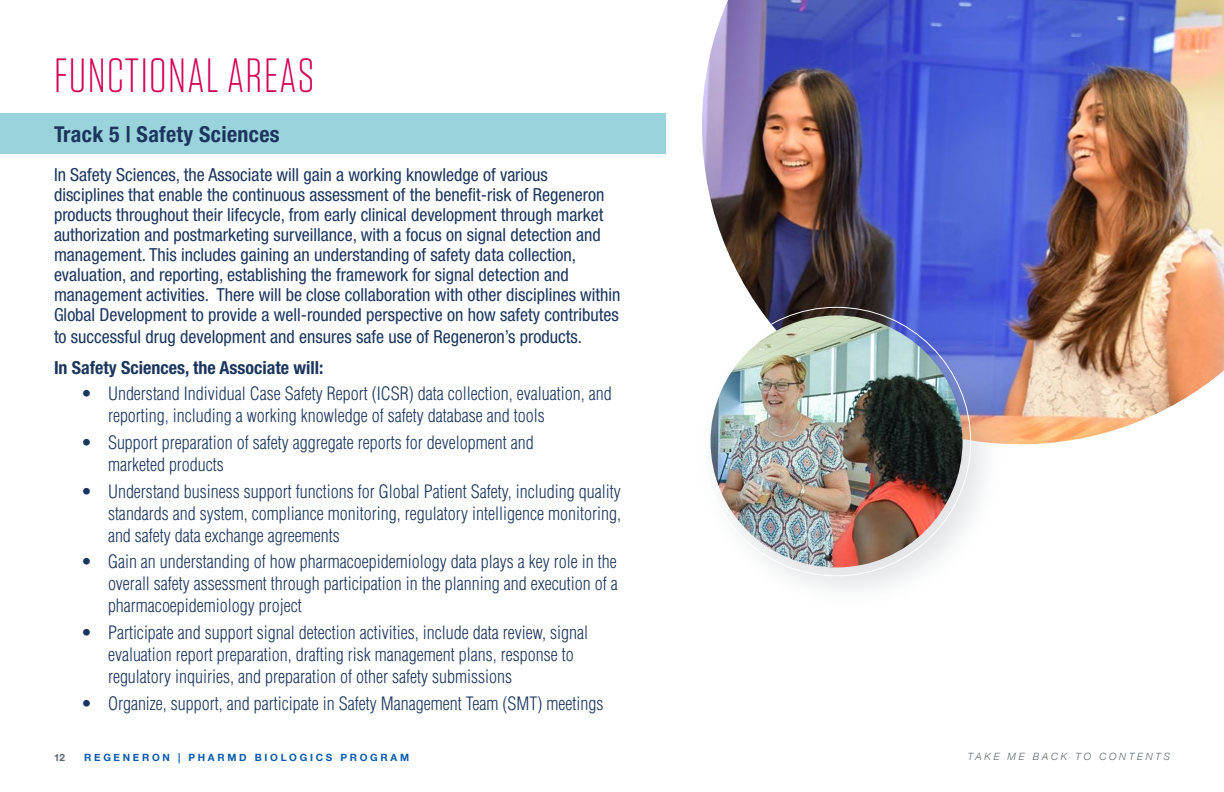
<style>
.page{position:relative;width:1224px;height:792px;background:#fff}
.page>*{position:absolute;margin:0;border:0;box-sizing:border-box;transform-origin:0 0}
.t1{font:300 48px "Tungsten";letter-spacing:.03em;color:#d30057}
.t2{font:700 condensed 22px "Helvetica Neue";letter-spacing:.015em;color:#1b365d}
.t3{font:300 condensed 18px/22px "Helvetica";color:#1b365d}
.t4{font:condensed 18px/20.2px "Helvetica Neue";color:#1b365d}
.t5{font:700 condensed 18px "Helvetica Neue";color:#1b365d}
.t6{font:700 10px "Helvetica Neue";letter-spacing:.27em;color:#065baa}
.t7{font:italic 300 10px "Helvetica Neue";letter-spacing:.27em;color:#596670}
.t8{font:700 10px "Helvetica Neue";color:#596670}
</style>
<div class="page">
<img style="left:702px;top:0;width:522px;height:444px">
<div style="left:696px;top:301px;width:310px;height:310px;background:#5b6770;opacity:.17"></div>
<img style="left:711px;top:315px;width:252px;height:252px;border-radius:126px">
<div style="left:0;top:114px;width:666px;height:40px;background:#9bd3dd"></div>
<h1 class="t1" style="left:54px;top:51px;width:262px">FUNCTIONAL AREAS</h1>
<p class="t2" style="left:54px;top:121px;width:227px">Track 5 | Safety Sciences</p>
<p class="t4" style="left:54px;top:165px;width:568px">In Safety Sciences, the Associate will gain a working knowledge of various disciplines that enable the continuous assessment of the benefit-risk of Regeneron products throughout their lifecycle, from early clinical development through market authorization and postmarketing surveillance, with a focus on signal detection and management. This includes gaining an understanding of safety data collection, evaluation, and reporting, establishing the framework for signal detection and management activities. There will be close collaboration with other disciplines within Global Development to provide a well-rounded perspective on how safety contributes to successful drug development and ensures safe use of Regeneron’s products.</p>
<p class="t5" style="left:54px;top:352px;width:271px">In Safety Sciences, the Associate will:</p>
<p class="t3" style="left:108px;top:383px;width:505px;text-indent:-27px">• Understand Individual Case Safety Report (ICSR) data collection, evaluation, and reporting, including a working knowledge of safety database and tools</p>
<p class="t3" style="left:108px;top:432px;width:427px;text-indent:-27px">• Support preparation of safety aggregate reports for development and marketed products</p>
<p class="t3" style="left:108px;top:480px;width:515px;text-align:justify;text-indent:-27px">• Understand business support functions for Global Patient Safety, including quality standards and system, compliance monitoring, regulatory intelligence monitoring, and safety data exchange agreements</p>
<p class="t3" style="left:108px;top:551px;width:511px;text-align:justify;text-indent:-27px">• Gain an understanding of how pharmacoepidemiology data plays a key role in the overall safety assessment through participation in the planning and execution of a pharmacoepidemiology project</p>
<p class="t3" style="left:108px;top:622px;width:482px;text-indent:-27px">• Participate and support signal detection activities, include data review, signal evaluation report preparation, drafting risk management plans, response to regulatory inquiries, and preparation of other safety submissions</p>
<p class="t3" style="left:81px;top:692px;width:524px">• Organize, support, and participate in Safety Management Team (SMT) meetings</p>
<p class="t8" style="left:54px;top:749px;width:13px">12</p>
<p class="t6" style="left:84px;top:749px;width:326px">REGENERON | PHARMD BIOLOGICS PROGRAM</p>
<p class="t7" style="left:968px;top:749px;width:204px">TAKE ME BACK TO CONTENTS</p>
</div>
